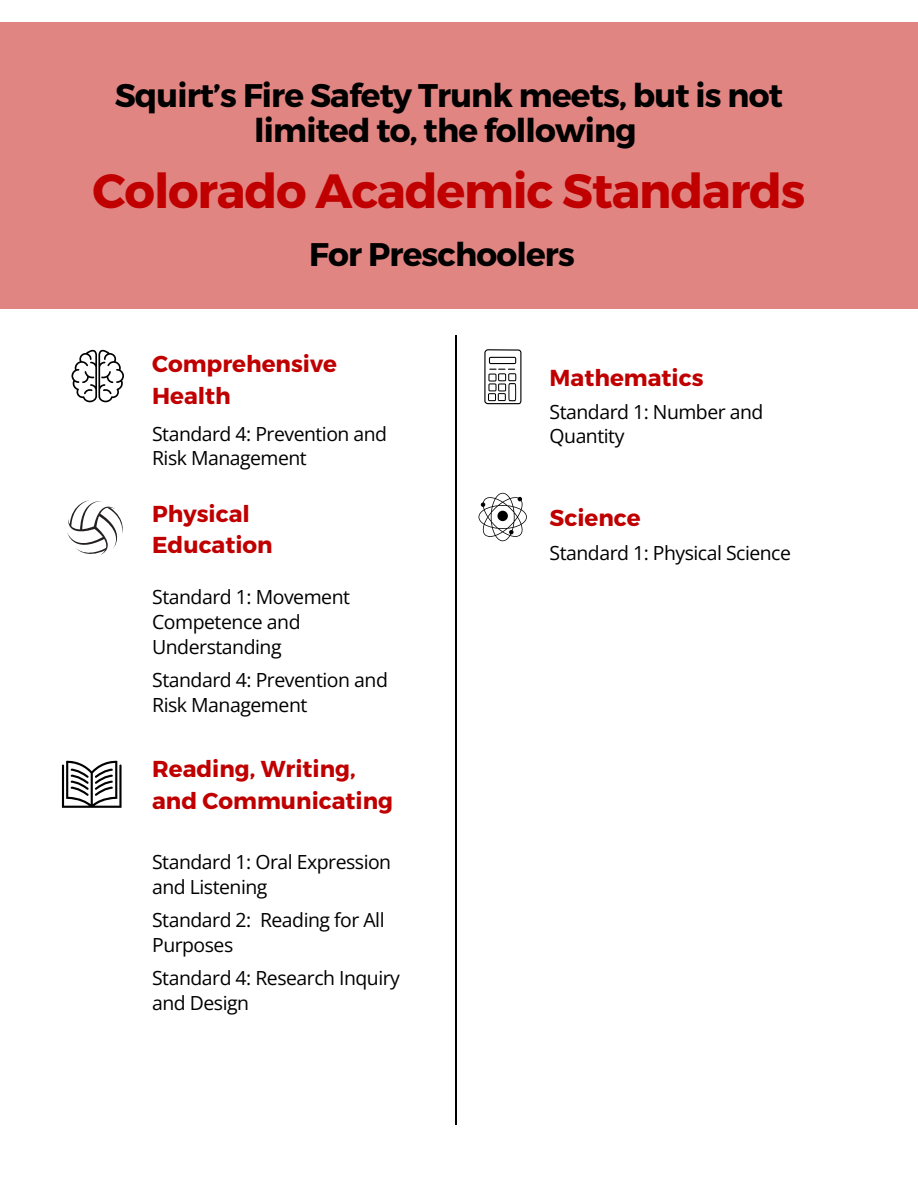
<style>
.page{position:relative;width:918px;height:1188px;background:#fff}
.page>*{position:absolute;margin:0;border:0;box-sizing:border-box;transform-origin:0 0}
.t1{font:700 48px "Montserrat";letter-spacing:-.025em;color:#c00000}
.t2{font:700 32.7px/34.2px "Montserrat";letter-spacing:-.025em;color:#000;text-align:center}
.t3{font:700 23.1px/31.5px "Montserrat";color:#c00000}
.t4{font:19.5px/25px "Open Sans";letter-spacing:-.025em;color:#000}
</style>
<div class="page">
<div style="left:0;top:22px;width:918px;height:287px;background:#e18582"></div>
<svg style="left:71px;top:350px;width:53px;height:52px"></svg>
<hr style="left:455px;top:335px;width:1px;height:790px;background:#000">
<svg style="left:67px;top:500px;width:56px;height:55px"></svg>
<svg style="left:62px;top:761px;width:60px;height:47px"></svg>
<svg style="left:484px;top:349px;width:37px;height:55px"></svg>
<svg style="left:479px;top:493px;width:48px;height:48px"></svg>
<div style="left:497px;top:511px;width:11px;height:10px;background:#000;border-radius:50%"></div>
<h2 class="t2" style="left:115px;top:77px;width:670px">Squirt’s Fire Safety Trunk meets, but is not limited to, the following</h2>
<h1 class="t1" style="left:93px;top:160px;width:714px">Colorado Academic Standards</h1>
<h2 class="t2" style="left:309px;top:236px;width:267px">For Preschoolers</h2>
<p class="t3" style="left:152px;top:347px;width:186px">Comprehensive<br>Health</p>
<p class="t4" style="left:152px;top:421px;width:237px">Standard 4: Prevention and<br>Risk Management</p>
<h3 class="t3" style="left:152px;top:496px;width:122px">Physical<br>Education</h3>
<h3 class="t4" style="left:152px;top:584px;width:200px">Standard 1: Movement<br>Competence and<br>Understanding</h3>
<p class="t4" style="left:152px;top:667px;width:237px">Standard 4: Prevention and<br>Risk Management</p>
<p class="t3" style="left:152px;top:752px;width:243px">Reading, Writing, and Communicating</p>
<p class="t4" style="left:152px;top:849px;width:241px">Standard 1: Oral Expression and Listening</p>
<p class="t4" style="left:152px;top:906px;width:234px">Standard 2: Reading for All<br>Purposes</p>
<h3 class="t4" style="left:152px;top:964px;width:249px">Standard 4: Research Inquiry and Design</h3>
<h3 class="t3" style="left:550px;top:361px;width:155px">Mathematics</h3>
<p class="t4" style="left:550px;top:399px;width:215px">Standard 1: Number and<br>Quantity</p>
<p class="t3" style="left:550px;top:501px;width:93px">Science</p>
<p class="t4" style="left:550px;top:540px;width:243px">Standard 1: Physical Science</p>
</div>
